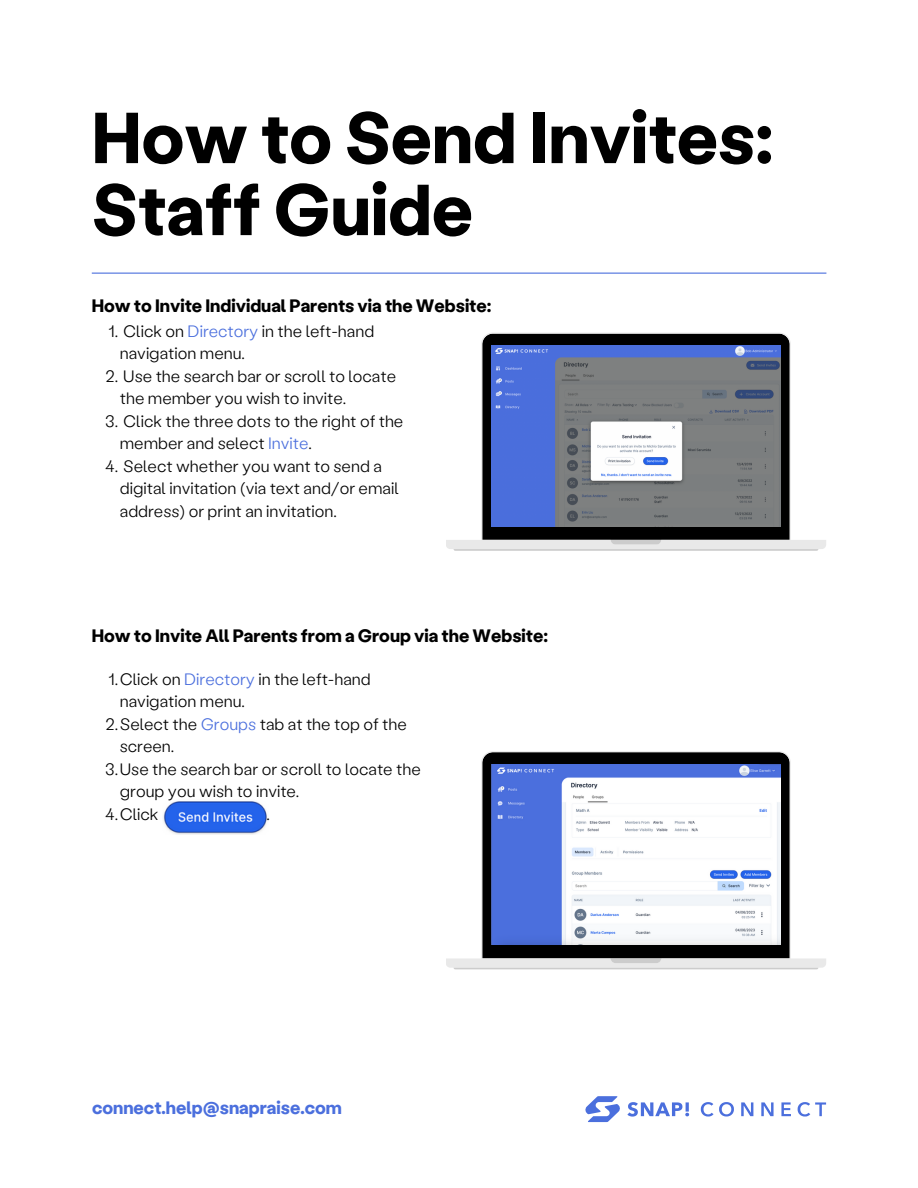
<style>
.page{position:relative;width:918px;height:1188px;background:#fff}
.page>*{position:absolute;margin:0;border:0;box-sizing:border-box;transform-origin:0 0}
.t1{font:700 72px/72px "Labil Grotesk";color:#000}
.t2{font:700 18px "Labil Grotesk";color:#000}
.t3{font:700 18px "Labil Grotesk";color:#4b6fdd}
.t4{font:300 16.5px/22.5px "Labil Grotesk";color:#000}
.s1{color:#4b6fdd}
</style>
<div class="page">
<hr style="left:92px;top:273px;width:734px;height:1px;background:#4b6fdd">
<svg style="left:701px;top:1102px;width:33px;height:15px"></svg>
<svg style="left:741px;top:1102px;width:12px;height:14px"></svg>
<svg style="left:761px;top:1102px;width:13px;height:14px"></svg>
<svg style="left:781px;top:1102px;width:10px;height:14px"></svg>
<svg style="left:798px;top:1102px;width:28px;height:15px"></svg>
<svg style="left:585px;top:1096px;width:35px;height:26px"></svg>
<svg style="left:627px;top:1102px;width:62px;height:15px"></svg>
<svg style="left:446px;top:751px;width:380px;height:217px"></svg>
<svg style="left:454px;top:958px;width:364px;height:11px;background:#e1e1e1"></svg>
<img style="left:492px;top:764px;width:288px;height:181px">
<svg style="left:446px;top:333px;width:380px;height:216px"></svg>
<svg style="left:454px;top:540px;width:364px;height:11px;background:#e3e3e3"></svg>
<img style="left:492px;top:346px;width:288px;height:180px">
<img style="left:163px;top:801px;width:104px;height:34px">
<h1 class="t1" style="left:92px;top:99px;width:683px">How to Send Invites:<br>Staff Guide</h1>
<p class="t2" style="left:92px;top:294px;width:401px">How to Invite Individual Parents via the Website:</p>
<p class="t4" style="left:120px;top:319px;width:256px;text-indent:-11px">1. Click on <span class="s1">Directory</span> in the left-hand navigation menu.</p>
<p class="t4" style="left:120px;top:364px;width:278px;text-indent:-14px">2. Use the search bar or scroll to locate the member you wish to invite.</p>
<p class="t4" style="left:120px;top:409px;width:285px;text-indent:-15px">3. Click the three dots to the right of the member and select <span class="s1">Invite</span>.</p>
<p class="t4" style="left:120px;top:454px;width:280px;text-indent:-15px">4. Select whether you want to send a digital invitation (via text and/or email address) or print an invitation.</p>
<p class="t2" style="left:92px;top:623px;width:458px">How to Invite All Parents from a Group via the Website:</p>
<p class="t4" style="left:109px;top:667px;width:264px">1.Click on <span class="s1">Directory</span> in the left-hand</p>
<p class="t4" style="left:120px;top:689px;width:127px">navigation menu.</p>
<p class="t4" style="left:105px;top:712px;width:303px">2.Select the <span class="s1">Groups</span> tab at the top of the</p>
<p class="t4" style="left:120px;top:734px;width:56px">screen.</p>
<p class="t4" style="left:105px;top:757px;width:317px">3.Use the search bar or scroll to locate the</p>
<p class="t4" style="left:120px;top:779px;width:181px">group you wish to invite.</p>
<p class="t4" style="left:105px;top:802px;width:55px">4.Click</p>
<p class="t4" style="left:266px;top:802px;width:5px">.</p>
<p class="t3" style="left:92px;top:1096px;width:251px">connect.help@snapraise.com</p>
</div>
